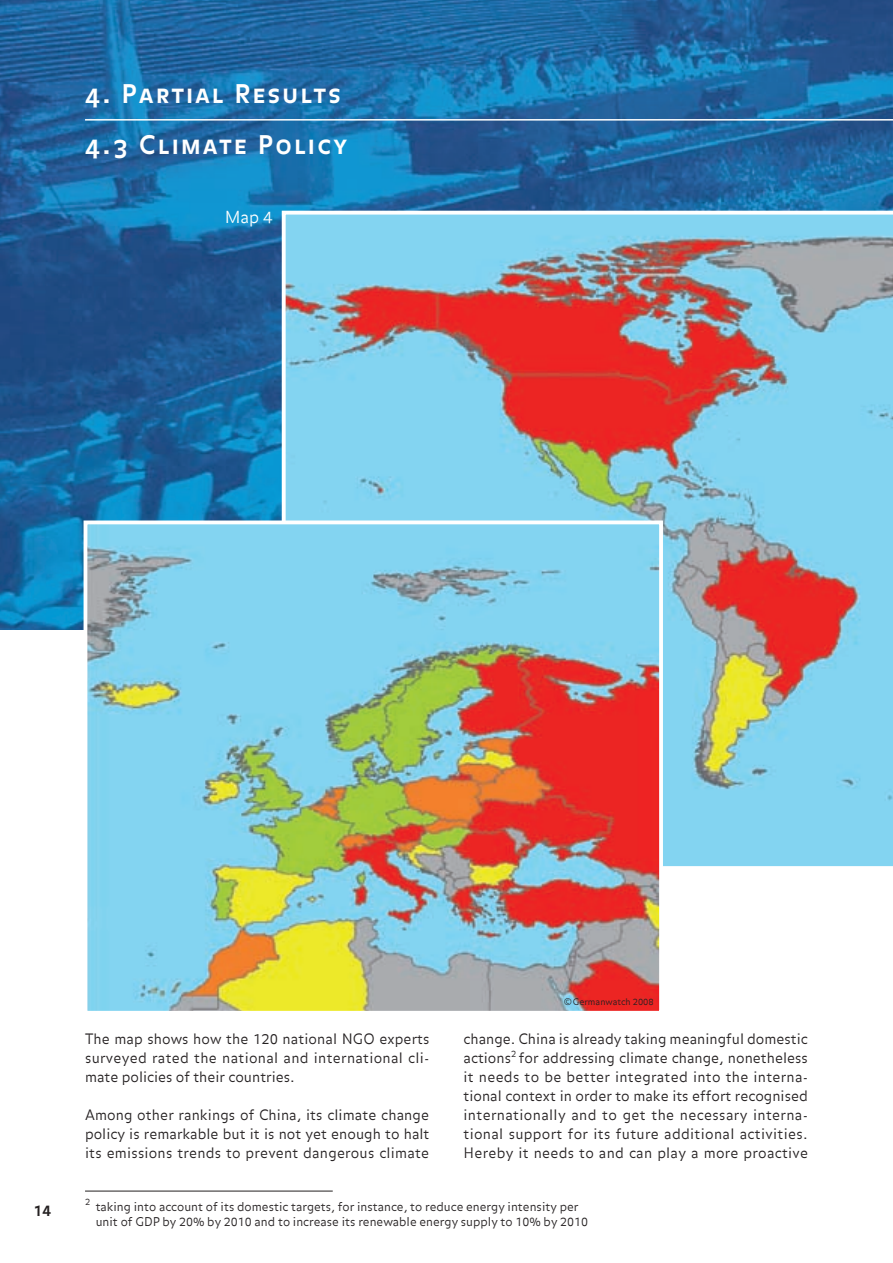
<style>
.page{position:relative;width:893px;height:1263px;background:#fff}
.page>*{position:absolute;margin:0;border:0;box-sizing:border-box;transform-origin:0 0}
.t1{font:25.5px/51px "Balance Bold Caps";letter-spacing:.1em;color:#fff}
.t2{font:300 16.5px "Balance";color:#fff}
.t3{font:700 15px "Balance";color:#231f20}
.t4{font:300 14.25px/19.2px "Balance";letter-spacing:.015em;color:#231f20;text-align:justify}
.t5{font:300 12px/15px "Balance";color:#231f20}
.t6{font:300 9px "Balance";color:#231f20}
</style>
<div class="page">
<img style="left:0;top:0;width:893px;height:629px">
<svg style="left:282px;top:211px;width:611px;height:656px"></svg>
<img style="left:89px;top:525px;width:569px;height:485px">
<div style="left:84px;top:520px;width:579px;height:495px;border:4px solid #fff"></div>
<hr style="left:85px;top:119px;width:808px;height:2px;background:#fff">
<hr style="left:85px;top:1191px;width:248px;height:1px;background:#231f20">
<h1 class="t1" style="left:85px;top:70px;width:264px">4. Partial Results<br>4.3 Climate Policy</h1>
<p class="t2" style="left:225px;top:207px;width:49px">Map 4</p>
<p class="t3" style="left:34px;top:1201px;width:19px">14</p>
<p class="t4" style="left:85px;top:1030px;width:346px">The map shows how the 120 national NGO experts surveyed rated the national and international cli&shy;mate policies of their countries.</p>
<p class="t4" style="left:85px;top:1106px;width:346px">Among other rankings of China, its climate change policy is remarkable but it is not yet enough to halt its emissions trends to prevent dangerous climate</p>
<p class="t6" style="left:564px;top:997px;width:92px">©Germanwatch 2008</p>
<p class="t4" style="left:463px;top:1030px;width:346px">change. China is already taking meaningful domestic actions<sup>2</sup> for addressing climate change, nonetheless it needs to be better integrated into the interna&shy;tional context in order to make its effort recognised internationally and to get the necessary interna&shy;tional support for its future additional activities.<br>Hereby it needs to and can play a more proactive</p>
<p class="t5" style="left:96px;top:1199px;width:494px;text-indent:-11px"><sup>2</sup> taking into account of its domestic targets, for instance, to reduce energy intensity per unit of GDP by 20% by 2010 and to increase its renewable energy supply to 10% by 2010</p>
</div>
